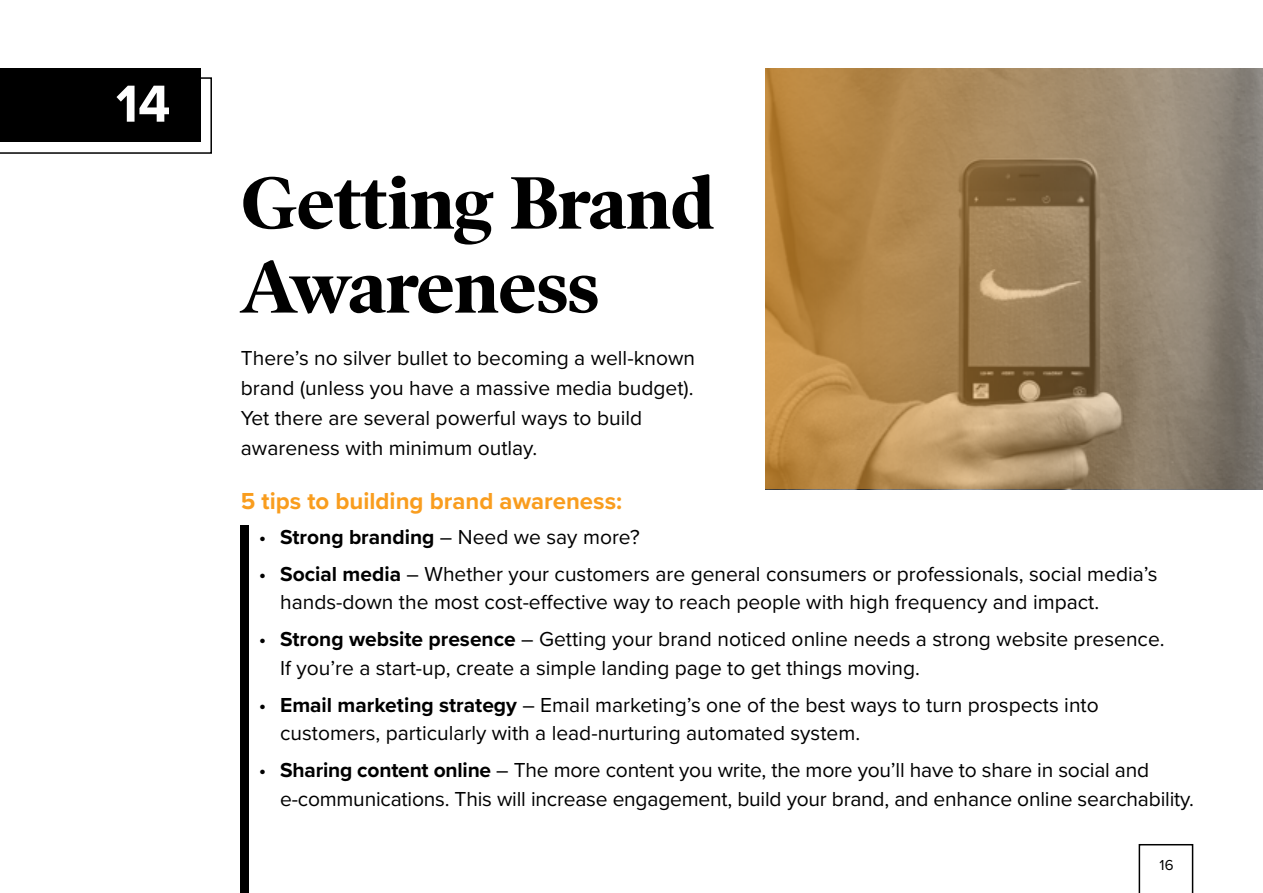
<style>
.page{position:relative;width:1263px;height:893px;background:#fff}
.page>*{position:absolute;margin:0;border:0;box-sizing:border-box;transform-origin:0 0}
.t1{font:700 75px/84px "Poynter OS Disp";color:#000}
.t2{font:700 54px "Proxima Nova";color:#fff}
.t3{font:700 24px "Proxima Nova";color:#f99d1e}
.t4{font:21px/28.5px "Proxima Nova";color:#000}
.t5{font:15px "Proxima Nova";color:#000}
.s1{font-weight:700}
</style>
<div class="page">
<svg style="left:1138px;top:844px;width:55px;height:49px"></svg>
<div style="left:0;top:68px;width:200px;height:74px;background:#000"></div>
<svg style="left:0;top:77px;width:212px;height:77px"></svg>
<svg style="left:766px;top:68px;width:497px;height:421px"></svg>
<div style="left:241px;top:525px;width:8px;height:368px;background:#000"></div>
<h2 class="t2" style="left:116px;top:63px;width:56px">14</h2>
<h1 class="t1" style="left:241px;top:160px;width:475px">Getting Brand<br>Awareness</h1>
<p class="t4" style="left:241px;top:342px;width:456px;line-height:30px">There’s no silver bullet to becoming a well-known brand (unless you have a massive media budget).<br>Yet there are several powerful ways to build awareness with minimum outlay.</p>
<p class="t3" style="left:241px;top:483px;width:383px">5 tips to building brand awareness:</p>
<p class="t4" style="left:259px;top:521px;width:382px">• <span class="s1">Strong branding</span> – Need we say more?</p>
<p class="t4" style="left:280px;top:558px;width:879px;text-indent:-21px">• <span class="s1">Social media</span> – Whether your customers are general consumers or professionals, social media’s hands-down the most cost-effective way to reach people with high frequency and impact.</p>
<p class="t4" style="left:280px;top:624px;width:886px;text-indent:-21px">• <span class="s1">Strong website presence</span> – Getting your brand noticed online needs a strong website presence.<br>If you’re a start-up, create a simple landing page to get things moving.</p>
<p class="t4" style="left:280px;top:689px;width:820px;text-indent:-21px">• <span class="s1">Email marketing strategy</span> – Email marketing’s one of the best ways to turn prospects into customers, particularly with a lead-nurturing automated system.</p>
<p class="t4" style="left:280px;top:755px;width:915px;text-indent:-21px">• <span class="s1">Sharing content online</span> – The more content you write, the more you’ll have to share in social and e-communications. This will increase engagement, build your brand, and enhance online searchability.</p>
<p class="t5" style="left:1160px;top:854px;width:15px">16</p>
</div>
